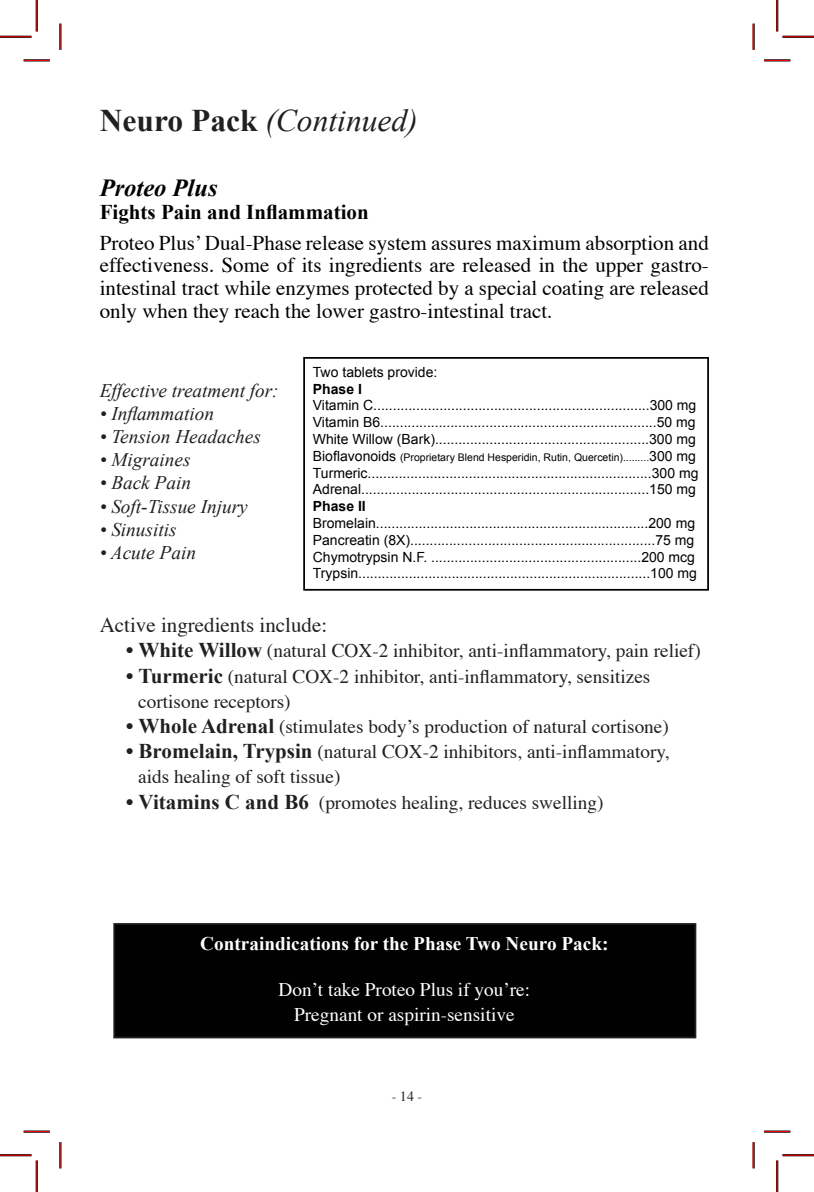
<style>
.page{position:relative;width:814px;height:1192px;background:#fff}
.page>*{position:absolute;margin:0;border:0;box-sizing:border-box;transform-origin:0 0}
.t1{font:italic 31.5px "Times New Roman";color:#221f1f}
.t2{font:italic 700 24.5px "Times New Roman";color:#010102}
.t3{font:21px/22.8px "Times";color:#010102;text-align:justify}
.t4{font:700 21px "Times New Roman";color:#010102}
.t5{font:21px "Times";color:#221f1f}
.t6{font:19.25px/25.2px "Times";color:#221f1f}
.t7{font:italic 19.25px "Times New Roman";color:#221f1f}
.t8{font:19.25px/25.2px "Times";color:#fff;text-align:center}
.t9{font:700 19.25px "Times New Roman";color:#fff}
.t10{font:14px/16.8px "Arial";color:#010102}
.t11{font:700 14px "Arial";color:#010102}
.t12{font:14px "Times";color:#221f1f}
.t13{font:10.5px "Arial";color:#010102}
.s1{font-weight:700;font-style:normal}
.s2{font-size:14px}
.s3{font-size:21px}
.s4{font-family:"Times New Roman";font-weight:700;font-size:21px}
</style>
<div class="page">
<div style="left:303px;top:357px;width:406px;height:234px;border:2px solid #010102"></div>
<div style="left:114px;top:924px;width:581px;height:113px;background:#010102"></div>
<div style="left:113px;top:923px;width:583px;height:115px;border:2px solid #221f1f"></div>
<hr style="left:24px;top:59px;width:26px;height:2px;background:#000">
<hr style="left:764px;top:59px;width:26px;height:2px;background:#000">
<hr style="left:24px;top:1130px;width:26px;height:2px;background:#000">
<hr style="left:764px;top:1130px;width:26px;height:2px;background:#000">
<hr style="left:59px;top:24px;width:2px;height:26px;background:#000">
<hr style="left:59px;top:1142px;width:2px;height:26px;background:#000">
<hr style="left:752px;top:24px;width:2px;height:26px;background:#000">
<hr style="left:752px;top:1142px;width:2px;height:26px;background:#000">
<svg style="left:24px;top:60px;width:26px;height:1px"></svg>
<svg style="left:764px;top:60px;width:26px;height:1px"></svg>
<svg style="left:24px;top:1131px;width:26px;height:1px"></svg>
<svg style="left:764px;top:1131px;width:26px;height:1px"></svg>
<svg style="left:60px;top:24px;width:1px;height:26px"></svg>
<svg style="left:60px;top:1142px;width:1px;height:26px"></svg>
<svg style="left:753px;top:24px;width:1px;height:26px"></svg>
<svg style="left:753px;top:1142px;width:1px;height:26px"></svg>
<hr style="left:0;top:36px;width:32px;height:2px;background:#000">
<hr style="left:782px;top:36px;width:32px;height:2px;background:#000">
<hr style="left:0;top:1154px;width:32px;height:2px;background:#000">
<hr style="left:782px;top:1154px;width:32px;height:2px;background:#000">
<hr style="left:36px;top:0;width:2px;height:31px;background:#000">
<hr style="left:36px;top:1160px;width:2px;height:32px;background:#000">
<hr style="left:776px;top:0;width:2px;height:31px;background:#000">
<hr style="left:776px;top:1160px;width:2px;height:32px;background:#000">
<hr style="left:0;top:36px;width:32px;height:1px;background:#f00">
<hr style="left:782px;top:36px;width:32px;height:1px;background:#f00">
<hr style="left:0;top:1155px;width:32px;height:1px;background:#f00">
<hr style="left:782px;top:1155px;width:32px;height:1px;background:#f00">
<hr style="left:36px;top:0;width:1px;height:31px;background:#f00">
<hr style="left:36px;top:1160px;width:1px;height:32px;background:#f00">
<hr style="left:777px;top:0;width:1px;height:31px;background:#f00">
<hr style="left:777px;top:1160px;width:1px;height:32px;background:#f00">
<h1 class="t1" style="left:100px;top:109px;width:319px"><span class="s1">Neuro Pack</span> (Continued)</h1>
<h2 class="t2" style="left:100px;top:179px;width:119px">Proteo Plus</h2>
<h3 class="t4" style="left:100px;top:200px;width:270px">Fights Pain and Inflammation</h3>
<p class="t3" style="left:100px;top:232px;width:610px">Proteo Plus’ Dual-Phase release system assures maximum absorption and effectiveness. Some of its ingredients are released in the upper gastro&shy;intestinal tract while enzymes protected by a special coating are released only when they reach the lower gastro-intestinal tract.</p>
<h3 class="t7" style="left:100px;top:384px;width:180px">Effective treatment for:</h3>
<h3 class="t7" style="left:100px;top:403px;width:116px">• Inflammation</h3>
<h3 class="t7" style="left:100px;top:430px;width:163px">• Tension Headaches</h3>
<h3 class="t7" style="left:100px;top:453px;width:92px">• Migraines</h3>
<h3 class="t7" style="left:100px;top:476px;width:93px">• Back Pain</h3>
<h3 class="t7" style="left:100px;top:499px;width:149px">• Soft-Tissue Injury</h3>
<h3 class="t7" style="left:100px;top:522px;width:78px">• Sinusitis</h3>
<h3 class="t7" style="left:100px;top:545px;width:98px">• Acute Pain</h3>
<p class="t10" style="left:313px;top:365px;width:126px">Two tablets provide:</p>
<p class="t11" style="left:313px;top:381px;width:51px">Phase I</p>
<p class="t10" style="left:313px;top:398px;width:385px;text-align:justify">Vitamin C.......................................................................300 mg Vitamin B6.......................................................................50 mg White Willow (Bark).......................................................300 mg</p>
<p class="t13" style="left:313px;top:453px;width:385px"><span class="s2">Bioflavonoids</span> (Proprietary Blend Hesperidin, Rutin, Quercetin).........<span class="s2">300 mg</span></p>
<p class="t10" style="left:313px;top:466px;width:387px">Turmeric.........................................................................300 mg<br>Adrenal..........................................................................150 mg</p>
<p class="t11" style="left:313px;top:498px;width:54px">Phase II</p>
<p class="t10" style="left:313px;top:516px;width:385px">Bromelain......................................................................200 mg Pancreatin (8X)...............................................................75 mg Chymotrypsin N.F. ......................................................200 mcg Trypsin...........................................................................100 mg</p>
<h3 class="t5" style="left:100px;top:612px;width:229px">Active ingredients include:</h3>
<h3 class="t6" style="left:126px;top:639px;width:576px"><span class="s3">•</span> <span class="s4">White Willow</span> (natural COX-2 inhibitor, anti-inflammatory, pain relief)</h3>
<h3 class="t6" style="left:138px;top:665px;width:514px;text-indent:-12px"><span class="s3">•</span> <span class="s4">Turmeric</span> (natural COX-2 inhibitor, anti-inflammatory, sensitizes cortisone receptors)</h3>
<h3 class="t6" style="left:126px;top:715px;width:544px"><span class="s3">•</span> <span class="s4">Whole Adrenal</span> (stimulates body’s production of natural cortisone)</h3>
<h3 class="t6" style="left:138px;top:740px;width:533px;text-indent:-12px"><span class="s3">•</span> <span class="s4">Bromelain, Trypsin</span> (natural COX-2 inhibitors, anti-inflammatory, aids healing of soft tissue)</h3>
<h3 class="t6" style="left:126px;top:791px;width:479px"><span class="s3">•</span> <span class="s4">Vitamins C and B6</span> (promotes healing, reduces swelling)</h3>
<h3 class="t9" style="left:200px;top:932px;width:410px">Contraindications for the Phase Two Neuro Pack:</h3>
<h3 class="t8" style="left:279px;top:978px;width:253px">Don’t take Proteo Plus if you’re:<br>Pregnant or aspirin-sensitive</h3>
<p class="t12" style="left:392px;top:1087px;width:32px">- 14 -</p>
</div>
